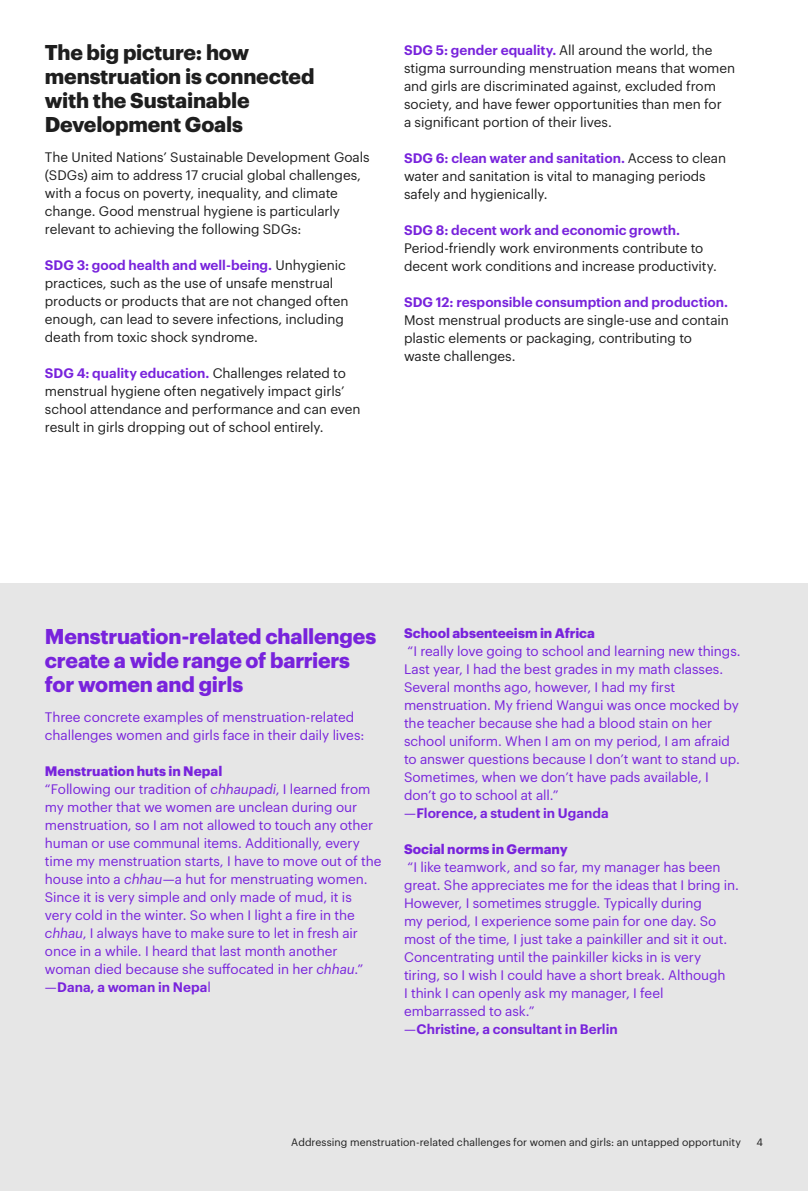
<style>
.page{position:relative;width:808px;height:1191px;background:#fff}
.page>*{position:absolute;margin:0;border:0;box-sizing:border-box;transform-origin:0 0}
.t1{font:700 21px/24px "Graphik";letter-spacing:-.01em;color:#1e1e1e}
.t2{font:700 21px/24px "Graphik";letter-spacing:-.01em;color:#7823dc}
.t3{font:13.5px/18px "Graphik";letter-spacing:-.005em;color:#7823dc}
.t4{font:13.5px/18px "Graphik";letter-spacing:-.005em;color:#1e1e1e}
.t5{font:600 13.5px "Graphik";color:#7823dc}
.t6{font:700 13.5px "Graphik";color:#7823dc}
.t7{font:10.5px "Graphik";letter-spacing:.005em;color:#1e1e1e}
.s1{font-weight:600;color:#7823dc}
.s2{font-weight:700}
.s3{font-style:italic}
.s4{font-weight:600}
</style>
<div class="page">
<div style="left:0;top:583px;width:808px;height:608px;background:#e6e6e6"></div>
<h1 class="t1" style="left:45px;top:38px;width:271px">The big picture: how menstruation is connected with the Sustainable<br>Development Goals</h1>
<p class="t4" style="left:45px;top:147px;width:326px">The United Nations’ Sustainable Development Goals (SDGs) aim to address 17 crucial global challenges, with a focus on poverty, inequality, and climate change. Good menstrual hygiene is particularly relevant to achieving the following SDGs:</p>
<p class="t4" style="left:45px;top:255px;width:305px"><span class="s1">SDG 3: good health and well-being.</span> Unhygienic practices, such as the use of unsafe menstrual products or products that are not changed often enough, can lead to severe infections, including death from toxic shock syndrome.</p>
<p class="t4" style="left:45px;top:363px;width:317px"><span class="s1">SDG 4: quality education.</span> Challenges related to menstrual hygiene often negatively impact girls’ school attendance and performance and can even result in girls dropping out of school entirely.</p>
<p class="t4" style="left:404px;top:39px;width:333px"><span class="s1">SDG 5: gender equality.</span> All around the world, the stigma surrounding menstruation means that women and girls are discriminated against, excluded from society, and have fewer opportunities than men for<br>a significant portion of their lives.</p>
<p class="t4" style="left:404px;top:147px;width:324px"><span class="s1">SDG 6: clean water and sanitation.</span> Access to clean water and sanitation is vital to managing periods safely and hygienically.</p>
<p class="t5" style="left:404px;top:219px;width:278px">SDG 8: decent work and economic growth.</p>
<p class="t4" style="left:404px;top:237px;width:314px">Period-friendly work environments contribute to decent work conditions and increase productivity.</p>
<p class="t5" style="left:404px;top:291px;width:326px">SDG 12: responsible consumption and production.</p>
<p class="t4" style="left:404px;top:309px;width:326px">Most menstrual products are single-use and contain plastic elements or packaging, contributing to waste challenges.</p>
<h1 class="t2" style="left:45px;top:622px;width:333px">Menstruation-related challenges create a wide range of barriers for women and girls</h1>
<p class="t3" style="left:45px;top:706px;width:321px">Three concrete examples of menstruation-related challenges women and girls face in their daily lives:</p>
<p class="t3" style="left:45px;top:760px;width:338px"><span class="s2">Menstruation huts in Nepal<br></span>“Following our tradition of <span class="s3">chhaupadi</span>, I learned from my mother that we women are unclean during our menstruation, so I am not allowed to touch any other human or use communal items. Additionally, every time my menstruation starts, I have to move out of the house into a <span class="s3">chhau</span>—a hut for menstruating women.<br>Since it is very simple and only made of mud, it is very cold in the winter. So when I light a fire in the <span class="s3">chhau</span>, I always have to make sure to let in fresh air once in a while. I heard that last month another woman died because she suffocated in her <span class="s3">chhau</span>.” —<span class="s4">Dana, a woman in Nepa</span>l</p>
<p class="t6" style="left:404px;top:623px;width:192px">School absenteeism in Africa</p>
<p class="t3" style="left:404px;top:641px;width:338px">“I really love going to school and learning new things.<br>Last year, I had the best grades in my math classes.<br>Several months ago, however, I had my first menstruation. My friend Wangui was once mocked by the teacher because she had a blood stain on her school uniform. When I am on my period, I am afraid to answer questions because I don’t want to stand up.<br>Sometimes, when we don’t have pads available, I don’t go to school at all.”<br>—<span class="s4">Florence, a student in Uganda</span></p>
<p class="t6" style="left:404px;top:839px;width:165px">Social norms in Germany</p>
<p class="t3" style="left:404px;top:857px;width:336px">“I like teamwork, and so far, my manager has been great. She appreciates me for the ideas that I bring in.<br>However, I sometimes struggle. Typically during<br>my period, I experience some pain for one day. So most of the time, I just take a painkiller and sit it out.<br>Concentrating until the painkiller kicks in is very tiring, so I wish I could have a short break. Although<br>I think I can openly ask my manager, I feel embarrassed to ask.”<br>—<span class="s4">Christine, a consultant in Berlin</span></p>
<p class="t7" style="left:291px;top:1134px;width:451px">Addressing menstruation-related challenges for women and girls: an untapped opportunity</p>
<p class="t7" style="left:757px;top:1134px;width:8px">4</p>
</div>
